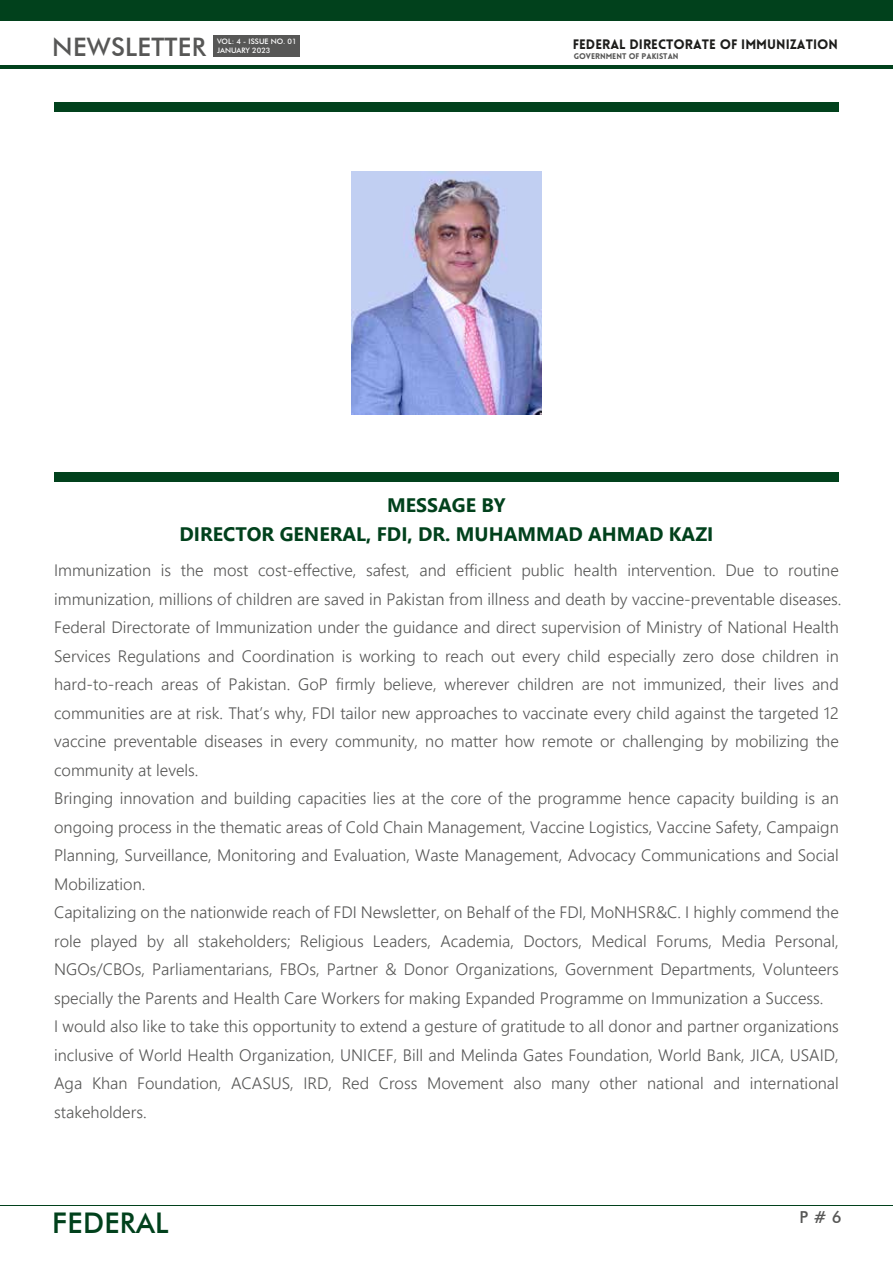
<style>
.page{position:relative;width:893px;height:1263px;background:#fff}
.page>*{position:absolute;margin:0;border:0;box-sizing:border-box;transform-origin:0 0}
.t1{font:500 28.5px "Futura BT";letter-spacing:.01em;color:#01411c}
.t2{font:500 25.5px "Futura BT";letter-spacing:.01em;color:#575756}
.t3{font:700 19.5px/28.5px "Nirmala UI";color:#01411c;text-align:center}
.t4{font:300 16.5px/28.5px "Nirmala UI";color:#575756}
.t5{font:500 16.5px "Futura BT";color:#575756}
.t6{font:900 13.35px "Lovelo";color:#1d1d1b}
.t7{font:900 8.1px "Lovelo";color:#575756}
.t8{font:500 7.5px/9px "Futura BT";color:#fff}
</style>
<div class="page">
<div style="left:0;top:0;width:893px;height:20px;background:#01411c"></div>
<hr style="left:0;top:66px;width:893px;height:3px;background:#01411c">
<hr style="left:0;top:1205px;width:893px;height:1px;background:#01411c">
<div style="left:213px;top:35px;width:87px;height:21px;background:#575756"></div>
<img style="left:352px;top:171px;width:189px;height:244px">
<div style="left:54px;top:473px;width:785px;height:9px;background:#01411c"></div>
<div style="left:54px;top:102px;width:785px;height:9px;background:#01411c"></div>
<h2 class="t2" style="left:52px;top:32px;width:155px">NEWSLETTER</h2>
<p class="t6" style="left:573px;top:36px;width:267px">FEDERAL DIRECTORATE OF IMMUNIZATION</p>
<p class="t8" style="left:217px;top:36px;width:81px">VOL: 4 - ISSUE NO. 01<br>JANUARY 2023</p>
<p class="t7" style="left:574px;top:51px;width:106px">GOVERNMENT OF PAKISTAN</p>
<p class="t3" style="left:180px;top:490px;width:535px">MESSAGE BY<br>DIRECTOR GENERAL, FDI, DR. MUHAMMAD AHMAD KAZI</p>
<p class="t4" style="left:54px;top:555px;width:789px">Immunization is the most cost-effective, safest, and efficient public health intervention. Due to routine immunization, millions of children are saved in Pakistan from illness and death by vaccine-preventable diseases.<br>Federal Directorate of Immunization under the guidance and direct supervision of Ministry of National Health Services Regulations and Coordination is working to reach out every child especially zero dose children in hard-to-reach areas of Pakistan. GoP firmly believe, wherever children are not immunized, their lives and communities are at risk. Thatʼs why, FDI tailor new approaches to vaccinate every child against the targeted 12 vaccine preventable diseases in every community, no matter how remote or challenging by mobilizing the community at levels.<br>Bringing innovation and building capacities lies at the core of the programme hence capacity building is an ongoing process in the thematic areas of Cold Chain Management, Vaccine Logistics, Vaccine Safety, Campaign Planning, Surveillance, Monitoring and Evaluation, Waste Management, Advocacy Communications and Social Mobilization.<br>Capitalizing on the nationwide reach of FDI Newsletter, on Behalf of the FDI, MoNHSR&amp;C. I highly commend the role played by all stakeholders; Religious Leaders, Academia, Doctors, Medical Forums, Media Personal, NGOs/CBOs, Parliamentarians, FBOs, Partner &amp; Donor Organizations, Government Departments, Volunteers specially the Parents and Health Care Workers for making Expanded Programme on Immunization a Success.<br>I would also like to take this opportunity to extend a gesture of gratitude to all donor and partner organizations inclusive of World Health Organization, UNICEF, Bill and Melinda Gates Foundation, World Bank, JICA, USAID, Aga Khan Foundation, ACASUS, IRD, Red Cross Movement also many other national and international stakeholders.</p>
<h1 class="t1" style="left:52px;top:1205px;width:118px">FEDERAL</h1>
<p class="t5" style="left:800px;top:1207px;width:44px">P # 6</p>
</div>
